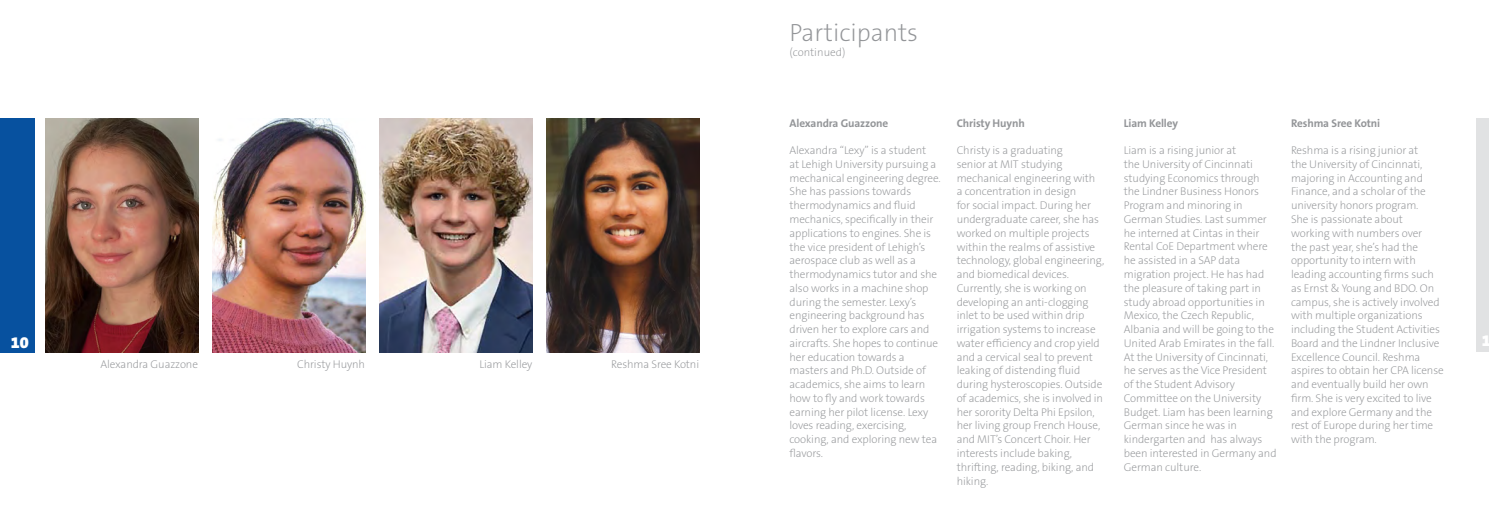
<style>
.page{position:relative;width:1489px;height:525px;background:#fff}
.page>*{position:absolute;margin:0;border:0;box-sizing:border-box;transform-origin:0 0}
.t1{font:200 25px "The Sans B W2";color:#939598}
.t2{font:900 16.25px "The Sans B W9";color:#fff}
.t3{font:200 11.25px/13.8px "The Sans B W2";letter-spacing:-.01em;color:#939598}
.t4{font:700 11.25px "The Sans B W7";letter-spacing:-.01em;color:#939598}
</style>
<div class="page">
<div style="left:1475px;top:118px;width:13px;height:234px;background:#e1e2e3"></div>
<div style="left:0;top:118px;width:34px;height:234px;background:#07519f"></div>
<img style="left:45px;top:118px;width:153px;height:234px">
<img style="left:212px;top:118px;width:153px;height:234px">
<img style="left:379px;top:118px;width:153px;height:234px">
<img style="left:546px;top:118px;width:153px;height:234px">
<h2 class="t2" style="left:11px;top:332px;width:19px">10</h2>
<p class="t3" style="left:100px;top:357px;width:99px">Alexandra Guazzone</p>
<p class="t3" style="left:297px;top:357px;width:70px">Christy Huynh</p>
<p class="t3" style="left:479px;top:357px;width:54px">Liam Kelley</p>
<p class="t3" style="left:611px;top:357px;width:89px">Reshma Sree Kotni</p>
<h1 class="t1" style="left:789px;top:17px;width:130px">Participants</h1>
<p class="t3" style="left:789px;top:45px;width:57px">(continued)</p>
<p class="t4" style="left:789px;top:116px;width:100px">Alexandra Guazzone</p>
<p class="t3" style="left:789px;top:143px;width:153px">Alexandra “Lexy” is a student<br>at Lehigh University pursuing a mechanical engineering degree.<br>She has passions towards thermodynamics and fluid mechanics, specifically in their applications to engines. She is the vice president of Lehigh’s aerospace club as well as a thermodynamics tutor and she also works in a machine shop during the semester. Lexy’s engineering background has driven her to explore cars and aircrafts. She hopes to continue her education towards a masters and Ph.D. Outside of academics, she aims to learn how to fly and work towards earning her pilot license. Lexy loves reading, exercising, cooking, and exploring new tea flavors.</p>
<p class="t4" style="left:956px;top:116px;width:70px">Christy Huynh</p>
<p class="t3" style="left:956px;top:143px;width:149px">Christy is a graduating<br>senior at MIT studying mechanical engineering with<br>a concentration in design<br>for social impact. During her undergraduate career, she has worked on multiple projects within the realms of assistive technology, global engineering, and biomedical devices.<br>Currently, she is working on developing an anti-clogging inlet to be used within drip irrigation systems to increase water efficiency and crop yield and a cervical seal to prevent leaking of distending fluid during hysteroscopies. Outside of academics, she is involved in her sorority Delta Phi Epsilon, her living group French House, and MIT’s Concert Choir. Her interests include baking, thrifting, reading, biking, and hiking.</p>
<p class="t4" style="left:1123px;top:115px;width:56px">Liam Kelley</p>
<p class="t3" style="left:1123px;top:143px;width:154px">Liam is a rising junior at<br>the University of Cincinnati studying Economics through the Lindner Business Honors<br>Program and minoring in<br>German Studies. Last summer he interned at Cintas in their<br>Rental CoE Department where he assisted in a SAP data migration project. He has had the pleasure of taking part in study abroad opportunities in<br>Mexico, the Czech Republic,<br>Albania and will be going to the<br>United Arab Emirates in the fall.<br>At the University of Cincinnati, he serves as the Vice President of the Student Advisory<br>Committee on the University<br>Budget. Liam has been learning<br>German since he was in kindergarten and has always been interested in Germany and<br>German culture.</p>
<p class="t4" style="left:1290px;top:116px;width:91px">Reshma Sree Kotni</p>
<p class="t3" style="left:1290px;top:143px;width:154px">Reshma is a rising junior at<br>the University of Cincinnati, majoring in Accounting and<br>Finance, and a scholar of the university honors program.<br>She is passionate about working with numbers over<br>the past year, she’s had the opportunity to intern with leading accounting firms such as Ernst &amp; Young and BDO. On campus, she is actively involved with multiple organizations including the Student Activities<br>Board and the Lindner Inclusive<br>Excellence Council. Reshma aspires to obtain her CPA license and eventually build her own firm. She is very excited to live and explore Germany and the rest of Europe during her time with the program.</p>
<h2 class="t2" style="left:1481px;top:330px;width:10px">1</h2>
</div>
